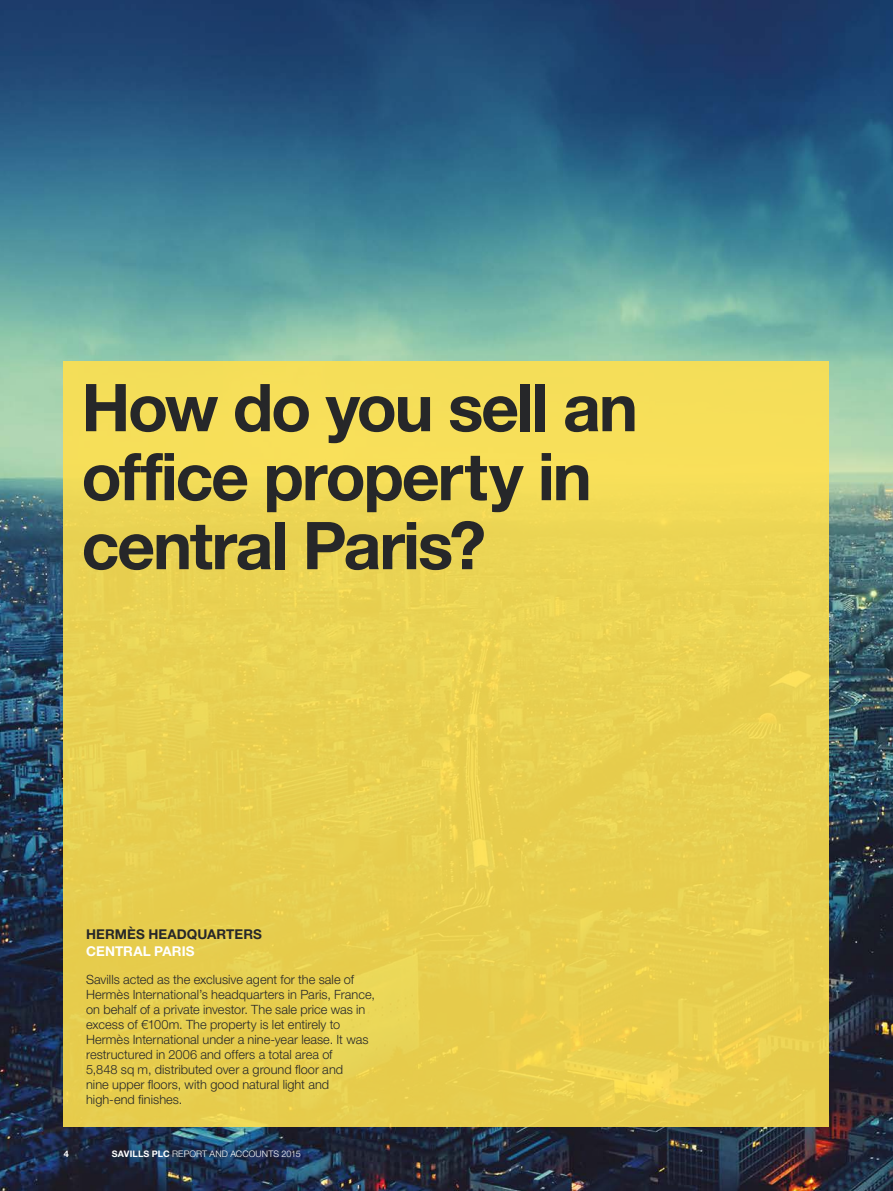
<style>
.page{position:relative;width:893px;height:1191px;background:#fff}
.page>*{position:absolute;margin:0;border:0;box-sizing:border-box;transform-origin:0 0}
.t1{font:700 66px/69px "Helvetica Neue LT Std";letter-spacing:-.03em;color:#262729}
.t2{font:700 13.5px "Helvetica Neue LT Std";letter-spacing:.005em;color:#262729}
.t3{font:700 13.5px "Helvetica Neue LT Std";letter-spacing:.005em;color:#fff}
.t4{font:300 12.75px/15px "Helvetica Neue LT Std";letter-spacing:.005em;color:#262729}
.t5{font:300 9px "Helvetica Neue LT Std";letter-spacing:.01em;color:#fff}
.t6{font:700 9px "Helvetica Neue LT Std";color:#fff}
.s1{font-weight:700}
</style>
<div class="page">
<img style="left:0;top:0;width:893px;height:1191px">
<div style="left:64px;top:361px;width:765px;height:765px;background:linear-gradient(to right,#ead252,#ecd452)"></div>
<h1 class="t1" style="left:81px;top:372px;width:558px">How do you sell an office property in central Paris?</h1>
<p class="t2" style="left:86px;top:926px;width:177px">HERMÈS HEADQUARTERS</p>
<p class="t3" style="left:86px;top:942px;width:110px">CENTRAL PARIS</p>
<p class="t4" style="left:86px;top:972px;width:290px">Savills acted as the exclusive agent for the sale of Hermès International’s headquarters in Paris, France, on behalf of a private investor. The sale price was in excess of €100m. The property is let entirely to Hermès International under a nine-year lease. It was restructured in 2006 and offers a total area of<br>5,848 sq m, distributed over a ground floor and<br>nine upper floors, with good natural light and high-end finishes.</p>
<p class="t6" style="left:64px;top:1148px;width:7px">4</p>
<p class="t5" style="left:112px;top:1148px;width:190px"><span class="s1">SAVILLS PLC</span> REPORT AND ACCOUNTS 2015</p>
</div>
